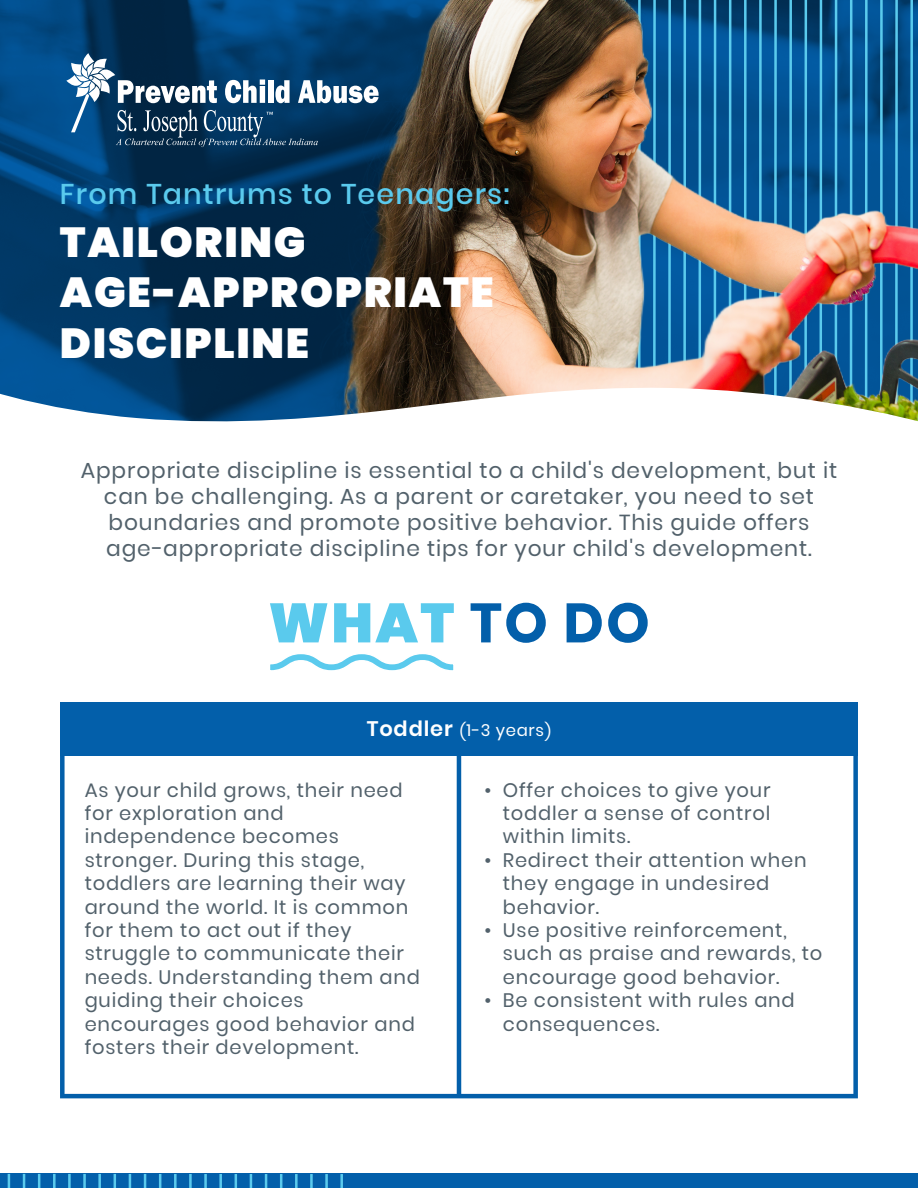
<style>
.page{position:relative;width:918px;height:1188px;background:#fff}
.page>*{position:absolute;margin:0;border:0;box-sizing:border-box;transform-origin:0 0}
.t1{font:900 55.35px "Poppins";color:#5acaed}
.t2{font:900 42px/50.4px "Poppins";letter-spacing:.04em;color:#fff}
.t3{font:500 28.5px "Poppins";letter-spacing:.04em;color:#5acaed}
.t4{font:21.75px/26.1px "Poppins";letter-spacing:.04em;color:#52616b;text-align:center}
.t5{font:19.5px/23.4px "Poppins";letter-spacing:.04em;color:#52616b}
.t6{font:16.5px "Poppins";letter-spacing:.04em;color:#fff}
.s1{font-weight:700;color:#035faa}
.s2{font-weight:600;font-size:21px}
</style>
<div class="page">
<img style="left:0;top:0;width:918px;height:358px">
<img style="left:0;top:358px;width:918px;height:64px">
<svg style="left:270px;top:654px;width:184px;height:17px"></svg>
<svg style="left:66px;top:53px;width:313px;height:94px;background:#2f587b"></svg>
<div style="left:0;top:1174px;width:918px;height:14px;background:#035faa"></div>
<svg style="left:7px;top:1174px;width:3px;height:14px"></svg>
<svg style="left:22px;top:1174px;width:3px;height:14px"></svg>
<svg style="left:38px;top:1174px;width:2px;height:14px"></svg>
<svg style="left:53px;top:1174px;width:3px;height:14px"></svg>
<svg style="left:68px;top:1174px;width:3px;height:14px"></svg>
<svg style="left:83px;top:1174px;width:3px;height:14px"></svg>
<svg style="left:98px;top:1174px;width:3px;height:14px"></svg>
<svg style="left:113px;top:1174px;width:3px;height:14px"></svg>
<svg style="left:128px;top:1174px;width:3px;height:14px"></svg>
<svg style="left:143px;top:1174px;width:3px;height:14px"></svg>
<svg style="left:159px;top:1174px;width:2px;height:14px"></svg>
<svg style="left:174px;top:1174px;width:3px;height:14px"></svg>
<svg style="left:189px;top:1174px;width:3px;height:14px"></svg>
<svg style="left:204px;top:1174px;width:3px;height:14px"></svg>
<svg style="left:219px;top:1174px;width:3px;height:14px"></svg>
<svg style="left:234px;top:1174px;width:3px;height:14px"></svg>
<svg style="left:249px;top:1174px;width:3px;height:14px"></svg>
<svg style="left:264px;top:1174px;width:3px;height:14px"></svg>
<svg style="left:280px;top:1174px;width:2px;height:14px"></svg>
<svg style="left:295px;top:1174px;width:3px;height:14px"></svg>
<svg style="left:310px;top:1174px;width:3px;height:14px"></svg>
<svg style="left:325px;top:1174px;width:3px;height:14px"></svg>
<svg style="left:340px;top:1174px;width:3px;height:14px"></svg>
<svg style="left:60px;top:756px;width:798px;height:342px"></svg>
<div style="left:60px;top:702px;width:798px;height:54px;background:#035faa"></div>
<hr style="left:457px;top:742px;width:4px;height:354px;background:#035faa">
<h3 class="t3" style="left:60px;top:177px;width:451px">From Tantrums to Teenagers:</h3>
<h2 class="t2" style="left:60px;top:217px;width:435px">TAILORING<br>AGE-APPROPRIATE<br>DISCIPLINE</h2>
<p class="t4" style="left:81px;top:457px;width:758px">Appropriate discipline is essential to a child's development, but it can be challenging. As a parent or caretaker, you need to set boundaries and promote positive behavior. This guide offers age-appropriate discipline tips for your child's development.</p>
<h1 class="t1" style="left:268px;top:591px;width:383px">WHAT <span class="s1">TO DO</span></h1>
<p class="t6" style="left:367px;top:721px;width:186px"><span class="s2">Toddler</span> (1-3 years)</p>
<p class="t5" style="left:85px;top:778px;width:337px">As your child grows, their need for exploration and independence becomes stronger. During this stage, toddlers are learning their way around the world. It is common for them to act out if they struggle to communicate their needs. Understanding them and guiding their choices encourages good behavior and fosters their development.</p>
<p class="t5" style="left:503px;top:778px;width:269px;text-align:justify;text-indent:-18px">• Offer choices to give your toddler a sense of control within limits.</p>
<p class="t5" style="left:503px;top:848px;width:305px;text-indent:-18px">• Redirect their attention when they engage in undesired behavior.</p>
<p class="t5" style="left:503px;top:919px;width:321px;text-indent:-18px">• Use positive reinforcement, such as praise and rewards, to encourage good behavior.</p>
<p class="t5" style="left:503px;top:989px;width:293px;text-indent:-18px">• Be consistent with rules and consequences.</p>
</div>
